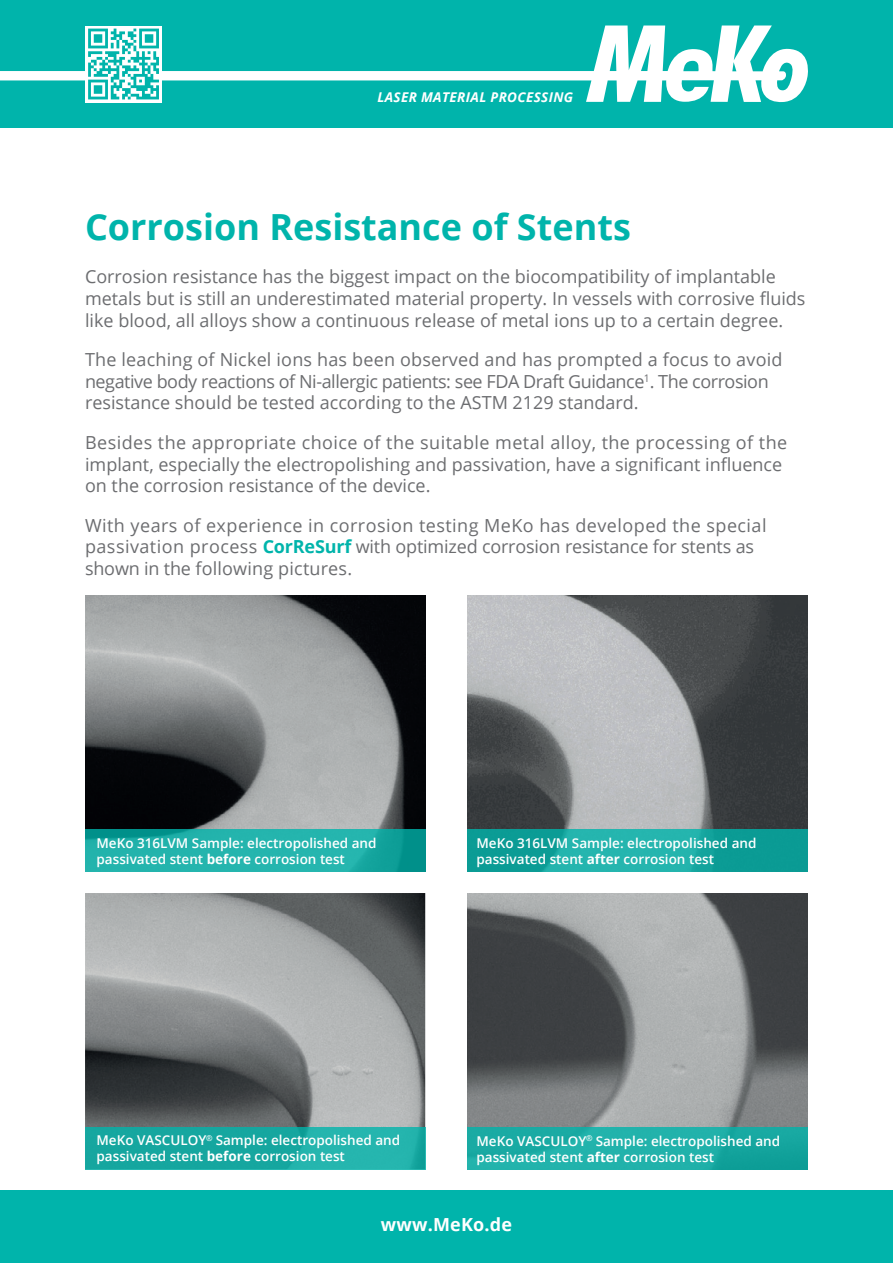
<style>
.page{position:relative;width:893px;height:1263px;background:#fff}
.page>*{position:absolute;margin:0;border:0;box-sizing:border-box;transform-origin:0 0}
.t1{font:700 36px "Open Sans";color:#00b4ab}
.t2{font:18px/21.6px "Open Sans";color:#6c6d70}
.t3{font:18px/21.6px "Open Sans";letter-spacing:.025em;color:#6c6d70}
.t4{font:700 18px "Open Sans";letter-spacing:.01em;color:#fff}
.t5{font:600 13.5px/16.2px "Open Sans";color:#fff}
.t6{font:italic 700 13.5px "Open Sans";letter-spacing:.025em;color:#fff}
.s1{font-weight:700;color:#00b4ab}
.s2{font-weight:700}
</style>
<div class="page">
<div style="left:0;top:1191px;width:893px;height:72px;background:#00b4ab"></div>
<div style="left:0;top:0;width:893px;height:128px;background:#00b4ab"></div>
<svg style="left:0;top:26px;width:808px;height:77px"></svg>
<svg style="left:85px;top:26px;width:77px;height:76px"></svg>
<svg style="left:88px;top:29px;width:71px;height:70px"></svg>
<img style="left:85px;top:595px;width:340px;height:234px">
<img style="left:468px;top:595px;width:340px;height:234px">
<img style="left:85px;top:893px;width:340px;height:234px">
<img style="left:468px;top:893px;width:340px;height:234px">
<svg style="left:85px;top:829px;width:340px;height:43px;background:#1dada6"></svg>
<div style="left:85px;top:1127px;width:340px;height:42px;background:linear-gradient(to right,#11a29b,#23b4ad)"></div>
<svg style="left:468px;top:829px;width:340px;height:43px;background:#15a69f"></svg>
<div style="left:468px;top:1127px;width:340px;height:42px;background:linear-gradient(to right,#22b2ab,#17a7a0)"></div>
<p class="t6" style="left:377px;top:87px;width:197px">LASER MATERIAL PROCESSING</p>
<h1 class="t1" style="left:85px;top:202px;width:547px">Corrosion Resistance of Stents</h1>
<p class="t2" style="left:85px;top:266px;width:722px">Corrosion resistance has the biggest impact on the biocompatibility of implantable metals but is still an underestimated material property. In vessels with corrosive fluids like blood, all alloys show a continuous release of metal ions up to a certain degree.</p>
<p class="t2" style="left:85px;top:348px;width:699px">The leaching of Nickel ions has been observed and has prompted a focus to avoid negative body reactions of Ni-allergic patients: see FDA Draft Guidance<sup>1</sup>. The corrosion resistance should be tested according to the ASTM 2129 standard.</p>
<p class="t2" style="left:85px;top:431px;width:704px">Besides the appropriate choice of the suitable metal alloy, the processing of the implant, especially the electropolishing and passivation, have a significant influence on the corrosion resistance of the device.</p>
<p class="t3" style="left:85px;top:514px;width:683px">With years of experience in corrosion testing MeKo has developed the special passivation process <span class="s1">CorReSurf</span> with optimized corrosion resistance for stents as shown in the following pictures.</p>
<p class="t5" style="left:97px;top:834px;width:281px">MeKo 316LVM Sample: electropolished and passivated stent <span class="s2">before</span> corrosion test</p>
<p class="t5" style="left:476px;top:835px;width:281px">MeKo 316LVM Sample: electropolished and passivated stent <span class="s2">after</span> corrosion test</p>
<p class="t5" style="left:97px;top:1132px;width:305px">MeKo VASCULOY<sup>®</sup> Sample: electropolished and passivated stent <span class="s2">before</span> corrosion test</p>
<p class="t5" style="left:476px;top:1132px;width:305px">MeKo VASCULOY<sup>®</sup> Sample: electropolished and passivated stent <span class="s2">after</span> corrosion test</p>
<p class="t4" style="left:381px;top:1212px;width:133px">www.MeKo.de</p>
</div>
